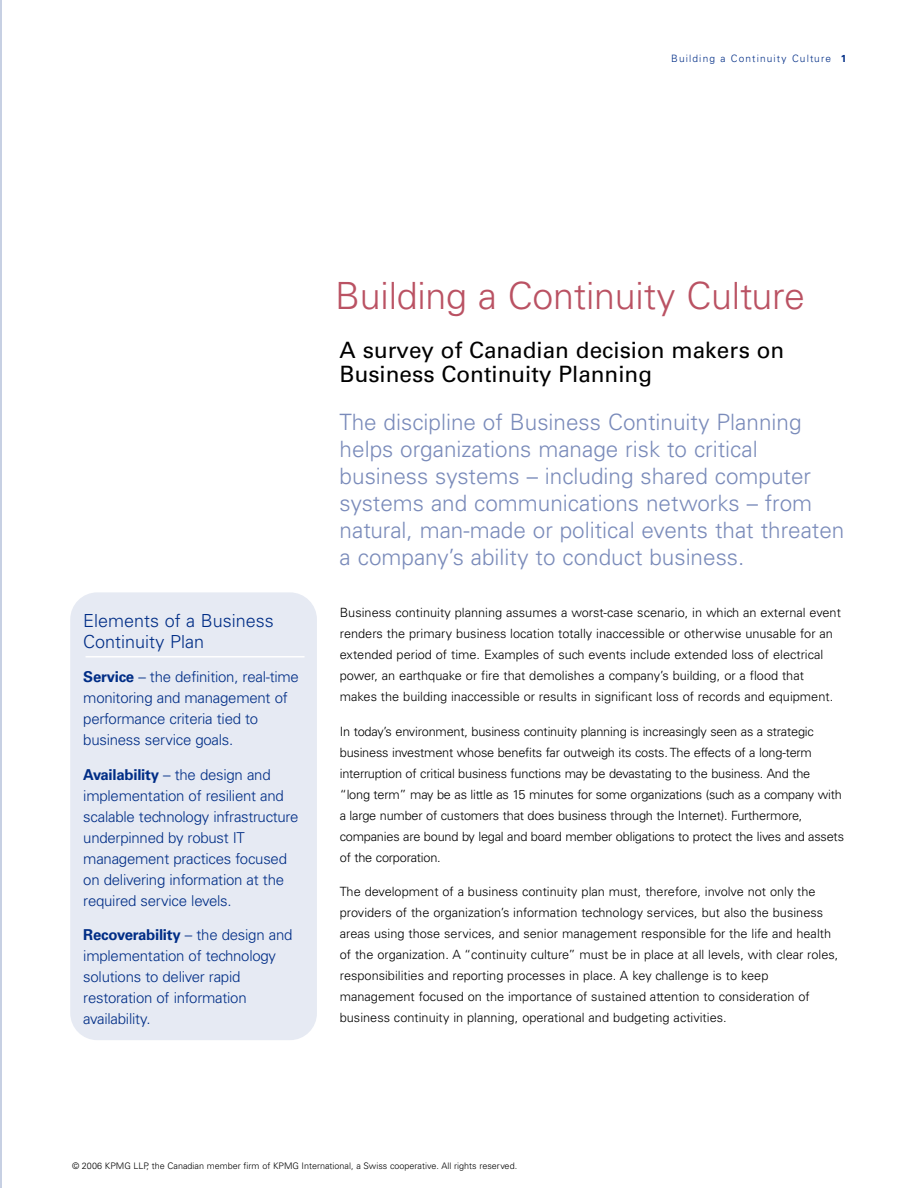
<style>
.page{position:relative;width:918px;height:1188px;background:#fff}
.page>*{position:absolute;margin:0;border:0;box-sizing:border-box;transform-origin:0 0}
.t1{font:300 37.5px "Univers LT Std";letter-spacing:-.005em;color:#ba5263}
.t2{font:300 22.5px/27px "Univers LT Std";color:#7a8bba}
.t3{font:22.5px/24px "Univers LT Std";color:#000}
.t4{font:300 18px/21px "Univers LT Std";color:#002d86}
.t5{font:300 15px/21px "Univers LT Std";letter-spacing:-.015em;color:#002d86}
.t6{font:300 12.75px/21px "Univers LT Std";color:#000}
.t7{font:300 10.2px "Univers LT Std";letter-spacing:.11em;color:#002d86}
.t8{font:300 9px "Univers LT Std";color:#000}
.s1{font-weight:700}
</style>
<div class="page">
<div style="left:70px;top:592px;width:247px;height:448px;background:#e6eaf3;border-radius:27px"></div>
<hr style="left:86px;top:656px;width:219px;height:2px;background:#fff">
<hr style="left:0;top:0;width:2px;height:1188px;background:#c7d0e3">
<p class="t7" style="left:671px;top:54px;width:177px">Building a Continuity Culture <span class="s1">1</span></p>
<h1 class="t1" style="left:335px;top:282px;width:472px">Building a Continuity Culture</h1>
<h3 class="t4" style="left:83px;top:612px;width:192px">Elements of a Business<br>Continuity Plan</h3>
<p class="t5" style="left:83px;top:668px;width:217px"><span class="s1">Service</span> – the definition, real-time monitoring and management of performance criteria tied to business service goals.</p>
<p class="t5" style="left:83px;top:766px;width:217px"><span class="s1">Availability</span> – the design and implementation of resilient and scalable technology infrastructure underpinned by robust IT management practices focused on delivering information at the required service levels.</p>
<p class="t5" style="left:83px;top:926px;width:211px"><span class="s1">Recoverability</span> – the design and implementation of technology solutions to deliver rapid restoration of information availability.</p>
<h2 class="t3" style="left:340px;top:341px;width:446px">A survey of Canadian decision makers on<br>Business Continuity Planning</h2>
<p class="t2" style="left:340px;top:411px;width:506px">The discipline of Business Continuity Planning helps organizations manage risk to critical business systems – including shared computer systems and communications networks – from natural, man-made or political events that threaten a company’s ability to conduct business.</p>
<p class="t6" style="left:340px;top:603px;width:503px">Business continuity planning assumes a worst-case scenario, in which an external event renders the primary business location totally inaccessible or otherwise unusable for an extended period of time. Examples of such events include extended loss of electrical power, an earthquake or fire that demolishes a company’s building, or a flood that makes the building inaccessible or results in significant loss of records and equipment.</p>
<p class="t6" style="left:340px;top:722px;width:506px">In today’s environment, business continuity planning is increasingly seen as a strategic business investment whose benefits far outweigh its costs. The effects of a long-term interruption of critical business functions may be devastating to the business. And the<br>“long term” may be as little as 15 minutes for some organizations (such as a company with a large number of customers that does business through the Internet). Furthermore, companies are bound by legal and board member obligations to protect the lives and assets of the corporation.</p>
<p class="t6" style="left:340px;top:882px;width:500px">The development of a business continuity plan must, therefore, involve not only the providers of the organization’s information technology services, but also the business areas using those services, and senior management responsible for the life and health of the organization. A “continuity culture” must be in place at all levels, with clear roles, responsibilities and reporting processes in place. A key challenge is to keep management focused on the importance of sustained attention to consideration of business continuity in planning, operational and budgeting activities.</p>
<p class="t8" style="left:72px;top:1163px;width:447px">© 2006 KPMG LLP, the Canadian member firm of KPMG International, a Swiss cooperative. All rights reserved.</p>
</div>
